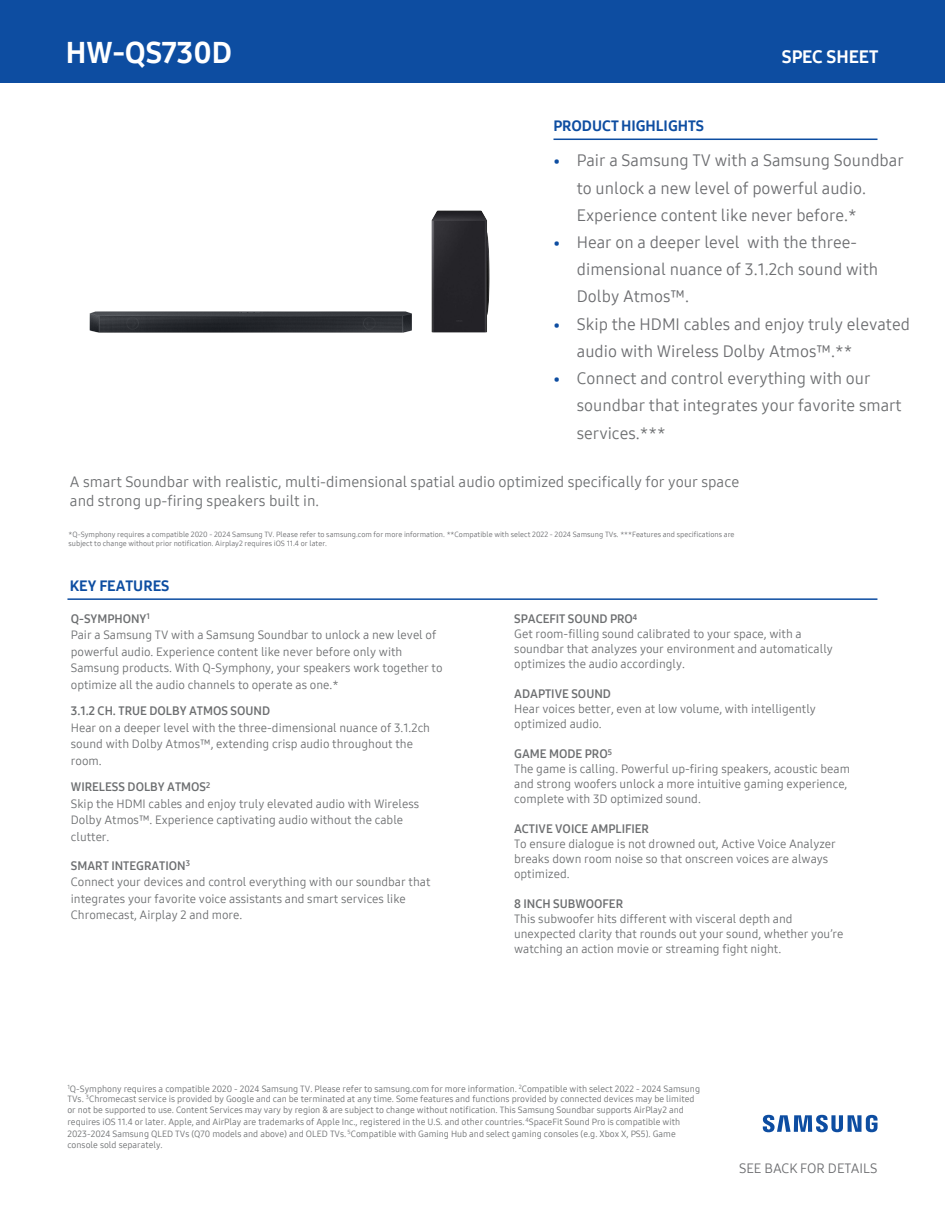
<style>
.page{position:relative;width:945px;height:1215px;background:#fff}
.page>*{position:absolute;margin:0;border:0;box-sizing:border-box;transform-origin:0 0}
.t1{font:30px "Samsung One 800";color:#fff}
.t2{font:18px "Samsung One 800";color:#fff}
.t3{font:16.5px/27.3px "Samsung One 400";color:#6c6d70}
.t4{font:16.5px/27.3px "Samsung One 400";color:#6d6f71}
.t5{font:15px/19.5px "Samsung One 400";color:#6d6f71}
.t6{font:15px "Samsung One 800";color:#0d4da1}
.t7{font:13.5px "Samsung One 400";color:#6c6d70}
.t8{font:12px/16.5px "Samsung One 400";color:#6d6f71}
.t9{font:12px "Samsung One 700";color:#6d6f71}
.t10{font:9px/11.6px "Samsung One 400";color:#6d6f71}
.t11{font:7.5px/9px "Samsung One 400";color:#6c6d70}
.s1{font-family:"Samsung One 800";font-size:13.2px;color:#0d4da1}
</style>
<div class="page">
<div style="left:0;top:0;width:945px;height:83px;background:#0d4da1"></div>
<svg style="left:763px;top:1115px;width:115px;height:17px"></svg>
<hr style="left:554px;top:139px;width:324px;height:1px;background:#0d4da1">
<hr style="left:67px;top:598px;width:810px;height:2px;background:#0d4da1">
<img style="left:89px;top:210px;width:401px;height:123px">
<h1 class="t1" style="left:66px;top:32px;width:168px">HW-QS730D</h1>
<h2 class="t2" style="left:782px;top:45px;width:98px">SPEC SHEET</h2>
<p class="t6" style="left:554px;top:116px;width:152px">PRODUCT HIGHLIGHTS</p>
<h3 class="t3" style="left:577px;top:147px;width:329px;text-indent:-23px"><span class="s1">•</span> Pair a Samsung TV with a Samsung Soundbar to unlock a new level of powerful audio.<br>Experience content like never before.*</h3>
<h3 class="t3" style="left:577px;top:228px;width:303px;text-indent:-23px"><span class="s1">•</span> Hear on a deeper level with the three&shy;dimensional nuance of 3.1.2ch sound with<br>Dolby Atmos™.</h3>
<h3 class="t3" style="left:577px;top:310px;width:335px;text-indent:-23px"><span class="s1">•</span> Skip the HDMI cables and enjoy truly elevated audio with Wireless Dolby Atmos™.**</h3>
<h3 class="t4" style="left:577px;top:364px;width:326px;text-indent:-23px"><span class="s1">•</span> Connect and control everything with our soundbar that integrates your favorite smart services.***</h3>
<p class="t5" style="left:70px;top:472px;width:671px">A smart Soundbar with realistic, multi-dimensional spatial audio optimized specifically for your space and strong up-firing speakers built in.</p>
<p class="t11" style="left:69px;top:530px;width:668px">*Q-Symphony requires a compatible 2020 - 2024 Samsung TV. Please refer to samsung.com for more information. **Compatible with select 2022 - 2024 Samsung TVs. ***Features and specifications are subject to change without prior notification. Airplay2 requires iOS 11.4 or later.</p>
<p class="t6" style="left:70px;top:575px;width:101px">KEY FEATURES</p>
<p class="t9" style="left:71px;top:611px;width:81px">Q-SYMPHONY<sup>1</sup></p>
<p class="t8" style="left:71px;top:627px;width:373px">Pair a Samsung TV with a Samsung Soundbar to unlock a new level of powerful audio. Experience content like never before only with Samsung products. With Q-Symphony, your speakers work together to optimize all the audio channels to operate as one.*</p>
<p class="t9" style="left:71px;top:703px;width:201px">3.1.2 CH. TRUE DOLBY ATMOS SOUND</p>
<p class="t8" style="left:71px;top:719px;width:361px">Hear on a deeper level with the three-dimensional nuance of 3.1.2ch sound with Dolby Atmos™, extending crisp audio throughout the room.</p>
<p class="t9" style="left:71px;top:779px;width:141px">WIRELESS DOLBY ATMOS<sup>2</sup></p>
<p class="t8" style="left:71px;top:795px;width:350px">Skip the HDMI cables and enjoy truly elevated audio with Wireless<br>Dolby Atmos™. Experience captivating audio without the cable clutter.</p>
<p class="t9" style="left:71px;top:857px;width:121px">SMART INTEGRATION<sup>3</sup></p>
<p class="t8" style="left:71px;top:874px;width:361px">Connect your devices and control everything with our soundbar that integrates your favorite voice assistants and smart services like<br>Chromecast, Airplay 2 and more.</p>
<p class="t9" style="left:514px;top:611px;width:125px">SPACEFIT SOUND PRO<sup>4</sup></p>
<p class="t8" style="left:514px;top:626px;width:320px;line-height:15px">Get room-filling sound calibrated to your space, with a soundbar that analyzes your environment and automatically optimizes the audio accordingly.</p>
<p class="t9" style="left:514px;top:686px;width:98px">ADAPTIVE SOUND</p>
<p class="t8" style="left:514px;top:701px;width:303px;line-height:15px">Hear voices better, even at low volume, with intelligently optimized audio.</p>
<p class="t9" style="left:514px;top:746px;width:99px">GAME MODE PRO<sup>5</sup></p>
<p class="t8" style="left:514px;top:761px;width:337px;line-height:15px">The game is calling. Powerful up-firing speakers, acoustic beam and strong woofers unlock a more intuitive gaming experience, complete with 3D optimized sound.</p>
<p class="t9" style="left:514px;top:821px;width:137px">ACTIVE VOICE AMPLIFIER</p>
<p class="t8" style="left:514px;top:836px;width:323px;line-height:15px">To ensure dialogue is not drowned out, Active Voice Analyzer breaks down room noise so that onscreen voices are always optimized.</p>
<p class="t9" style="left:514px;top:896px;width:111px">8 INCH SUBWOOFER</p>
<p class="t8" style="left:514px;top:911px;width:331px;line-height:15px">This subwoofer hits different with visceral depth and unexpected clarity that rounds out your sound, whether you’re watching an action movie or streaming fight night.</p>
<p class="t10" style="left:67px;top:1084px;width:634px;line-height:9.6px"><sup>1</sup>Q-Symphony requires a compatible 2020 - 2024 Samsung TV. Please refer to samsung.com for more information. <sup>2</sup>Compatible with select 2022 - 2024 Samsung<br>TVs. <sup>3</sup>Chromecast service is provided by Google and can be terminated at any time. Some features and functions provided by connected devices may be limited</p>
<p class="t10" style="left:67px;top:1104px;width:618px">or not be supported to use. Content Services may vary by region &amp; are subject to change without notification. This Samsung Soundbar supports AirPlay2 and requires iOS 11.4 or later. Apple, and AirPlay are trademarks of Apple Inc., registered in the U.S. and other countries. <sup>4</sup>SpaceFit Sound Pro is compatible with 2023-2024 Samsung QLED TVs (Q70 models and above) and OLED TVs. <sup>5</sup>Compatible with Gaming Hub and select gaming consoles (e.g. Xbox X, PS5). Game console sold separately.</p>
<p class="t7" style="left:739px;top:1159px;width:140px">SEE BACK FOR DETAILS</p>
</div>
